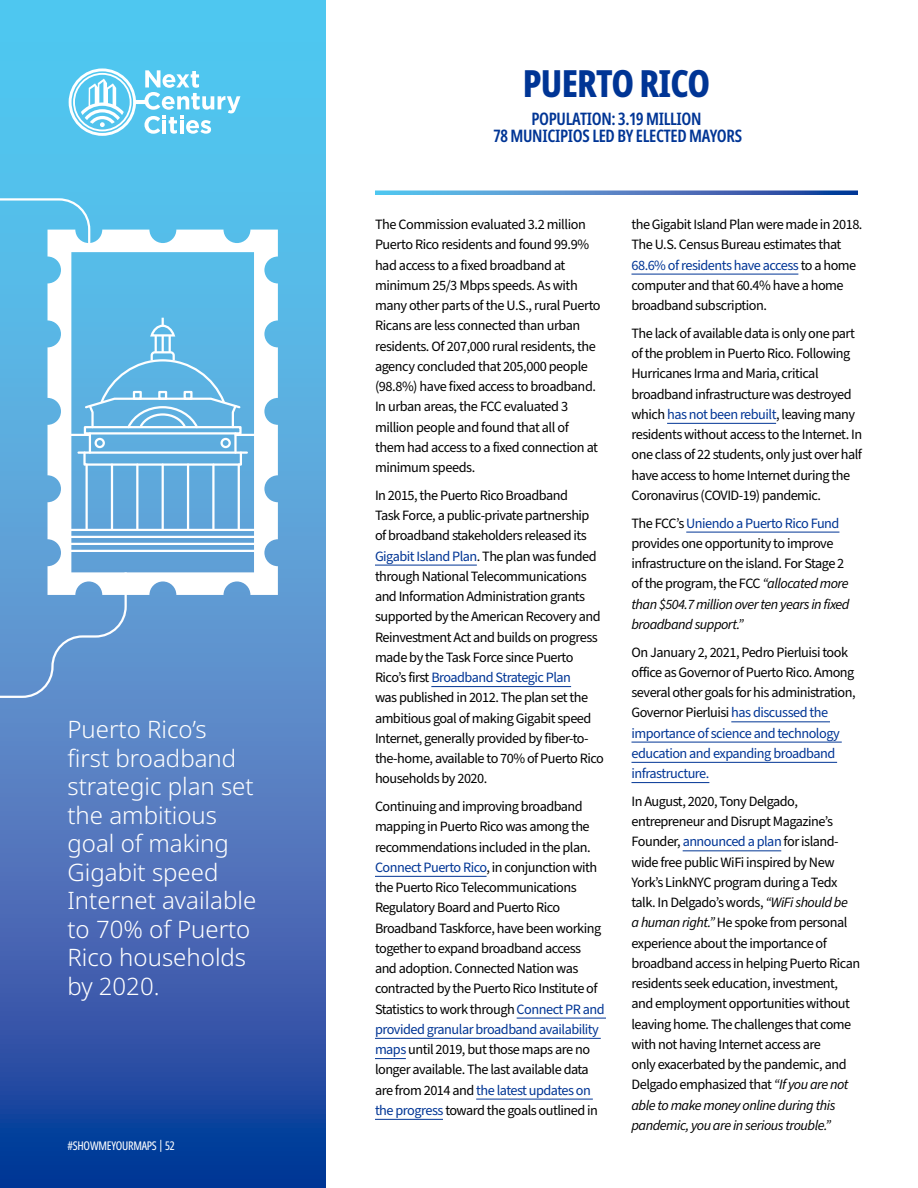
<style>
.page{position:relative;width:918px;height:1188px;background:#fff}
.page>*{position:absolute;margin:0;border:0;box-sizing:border-box;transform-origin:0 0}
.t1{font:800 extra-condensed 37.5px "Noto Sans";letter-spacing:-.02em;color:#003595}
.t2{font:300 24px/28.5px "Noto Sans";color:#fff}
.t3{font:600 extra-condensed 17.25px/17.2px "Noto Sans";letter-spacing:-.02em;color:#003595;text-align:center}
.t4{font:14.25px/20.2px "Source Sans Pro";letter-spacing:-.035em;color:#000}
.t5{font:extra-condensed 12px "Noto Sans";letter-spacing:-.02em;color:#fff}
.s1{color:#003595}
.s2{font-style:italic}
</style>
<div class="page">
<svg style="left:0;top:0;width:325px;height:1188px;background:#4785c6"></svg>
<svg style="left:375px;top:190px;width:483px;height:5px;background:#5b8ec9"></svg>
<svg style="left:69px;top:68px;width:171px;height:68px"></svg>
<div style="left:0;top:570px;width:128px;height:129px;background:#5f95d0"></div>
<svg style="left:48px;top:230px;width:230px;height:365px"></svg>
<svg style="left:0;top:197px;width:91px;height:51px"></svg>
<div style="left:84px;top:426px;width:158px;height:9px;border:2px solid #fff"></div>
<hr style="left:79px;top:451px;width:168px;height:3px;background:#fff">
<div style="left:83px;top:451px;width:159px;height:15px;border:2px solid #fff"></div>
<hr style="left:234px;top:433px;width:3px;height:20px;background:#fff">
<hr style="left:89px;top:433px;width:2px;height:20px;background:#fff">
<hr style="left:66px;top:434px;width:24px;height:2px;background:#fff">
<hr style="left:236px;top:434px;width:23px;height:2px;background:#fff">
<hr style="left:86px;top:465px;width:2px;height:65px;background:#fff">
<hr style="left:111px;top:465px;width:2px;height:65px;background:#fff">
<hr style="left:136px;top:465px;width:2px;height:65px;background:#fff">
<hr style="left:162px;top:465px;width:2px;height:65px;background:#fff">
<hr style="left:187px;top:465px;width:2px;height:65px;background:#fff">
<hr style="left:212px;top:465px;width:3px;height:65px;background:#fff">
<hr style="left:238px;top:465px;width:2px;height:65px;background:#fff">
<hr style="left:65px;top:529px;width:195px;height:2px;background:#fff">
<hr style="left:65px;top:536px;width:195px;height:2px;background:#fff">
<hr style="left:65px;top:543px;width:195px;height:2px;background:#fff">
<hr style="left:65px;top:550px;width:195px;height:2px;background:#fff">
<div style="left:95px;top:438px;width:10px;height:10px;border:2px solid #fff;border-radius:50%"></div>
<div style="left:220px;top:438px;width:11px;height:10px;border:2px solid #fff;border-radius:50%"></div>
<svg style="left:83px;top:318px;width:159px;height:112px;background:#6bbae5"></svg>
<hr style="left:375px;top:565px;width:102px;height:1px;background:#003595">
<hr style="left:431px;top:686px;width:140px;height:1px;background:#003595">
<hr style="left:375px;top:876px;width:112px;height:1px;background:#003595">
<hr style="left:517px;top:1018px;width:89px;height:1px;background:#003595">
<hr style="left:375px;top:1038px;width:226px;height:1px;background:#003595">
<hr style="left:375px;top:1058px;width:31px;height:1px;background:#003595">
<hr style="left:476px;top:1099px;width:117px;height:1px;background:#003595">
<hr style="left:375px;top:1119px;width:68px;height:1px;background:#003595">
<hr style="left:632px;top:274px;width:166px;height:1px;background:#003595">
<hr style="left:667px;top:423px;width:109px;height:1px;background:#003595">
<hr style="left:686px;top:532px;width:153px;height:1px;background:#003595">
<hr style="left:731px;top:722px;width:99px;height:1px;background:#003595">
<hr style="left:632px;top:742px;width:210px;height:1px;background:#003595">
<hr style="left:632px;top:762px;width:205px;height:1px;background:#003595">
<hr style="left:632px;top:782px;width:77px;height:1px;background:#003595">
<hr style="left:683px;top:851px;width:98px;height:1px;background:#003595">
<h2 class="t2" style="left:68px;top:716px;width:190px">Puerto Rico’s<br>first broadband strategic plan set the ambitious goal of making<br>Gigabit speed<br>Internet available to 70% of Puerto<br>Rico households by 2020.</h2>
<p class="t5" style="left:68px;top:1137px;width:109px">#SHOWMEYOURMAPS | 52</p>
<h1 class="t1" style="left:523px;top:56px;width:189px">PUERTO RICO</h1>
<p class="t3" style="left:494px;top:110px;width:250px">POPULATION: 3.19 MILLION<br>78 MUNICIPIOS LED BY ELECTED MAYORS</p>
<p class="t4" style="left:375px;top:215px;width:227px">The Commission evaluated 3.2 million Puerto Rico residents and found 99.9% had access to a fixed broadband at minimum 25/3 Mbps speeds. As with many other parts of the U.S., rural Puerto Ricans are less connected than urban residents. Of 207,000 rural residents, the agency concluded that 205,000 people (98.8%) have fixed access to broadband.<br>In urban areas, the FCC evaluated 3 million people and found that all of them had access to a fixed connection at minimum speeds.</p>
<p class="t4" style="left:375px;top:485px;width:230px">In 2015, the Puerto Rico Broadband<br>Task Force, a public-private partnership of broadband stakeholders released its <span class="s1">Gigabit Island Plan</span>. The plan was funded through National Telecommunications and Information Administration grants supported by the American Recovery and Reinvestment Act and builds on progress made by the Task Force since Puerto Rico’s first <span class="s1">Broadband Strategic Plan<br></span>was published in 2012. The plan set the ambitious goal of making Gigabit speed Internet, generally provided by fiber-to&shy;the-home, available to 70% of Puerto Rico households by 2020.</p>
<p class="t4" style="left:375px;top:797px;width:231px">Continuing and improving broadband mapping in Puerto Rico was among the recommendations included in the plan.<br><span class="s1">Connect Puerto Rico</span>, in conjunction with the Puerto Rico Telecommunications Regulatory Board and Puerto Rico Broadband Taskforce, have been working together to expand broadband access and adoption. Connected Nation was contracted by the Puerto Rico Institute of Statistics to work through <span class="s1">Connect PR and provided granular broadband availability maps</span> until 2019, but those maps are no longer available. The last available data are from 2014 and <span class="s1">the latest updates on the progress</span> toward the goals outlined in</p>
<p class="t4" style="left:632px;top:215px;width:232px">the Gigabit Island Plan were made in 2018.<br>The U.S. Census Bureau estimates that <span class="s1">68.6% of residents have access</span> to a home computer and that 60.4% have a home broadband subscription.</p>
<p class="t4" style="left:632px;top:323px;width:232px">The lack of available data is only one part of the problem in Puerto Rico. Following Hurricanes Irma and Maria, critical broadband infrastructure was destroyed which <span class="s1">has not been rebuilt</span>, leaving many residents without access to the Internet. In one class of 22 students, only just over half have access to home Internet during the Coronavirus (COVID-19) pandemic.</p>
<p class="t4" style="left:632px;top:513px;width:219px">The FCC’s <span class="s1">Uniendo a Puerto Rico Fund </span>provides one opportunity to improve infrastructure on the island. For Stage 2 of the program, the FCC <span class="s2">“allocated more than $504.7 million over ten years in fixed broadband support.”</span></p>
<p class="t4" style="left:632px;top:642px;width:226px">On January 2, 2021, Pedro Pierluisi took office as Governor of Puerto Rico. Among several other goals for his administration, Governor Pierluisi <span class="s1">has discussed the importance of science and technology education and expanding broadband infrastructure.</span></p>
<p class="t4" style="left:632px;top:791px;width:230px">In August, 2020, Tony Delgado, entrepreneur and Disrupt Magazine’s Founder, <span class="s1">announced a plan</span> for island&shy;wide free public WiFi inspired by New York’s LinkNYC program during a Tedx talk. In Delgado’s words, <span class="s2">“WiFi should be<br>a human right.”</span> He spoke from personal experience about the importance of broadband access in helping Puerto Rican residents seek education, investment, and employment opportunities without leaving home. The challenges that come with not having Internet access are<br>only exacerbated by the pandemic, and Delgado emphasized that <span class="s2">“If you are not able to make money online during this pandemic, you are in serious trouble.”</span></p>
</div>
